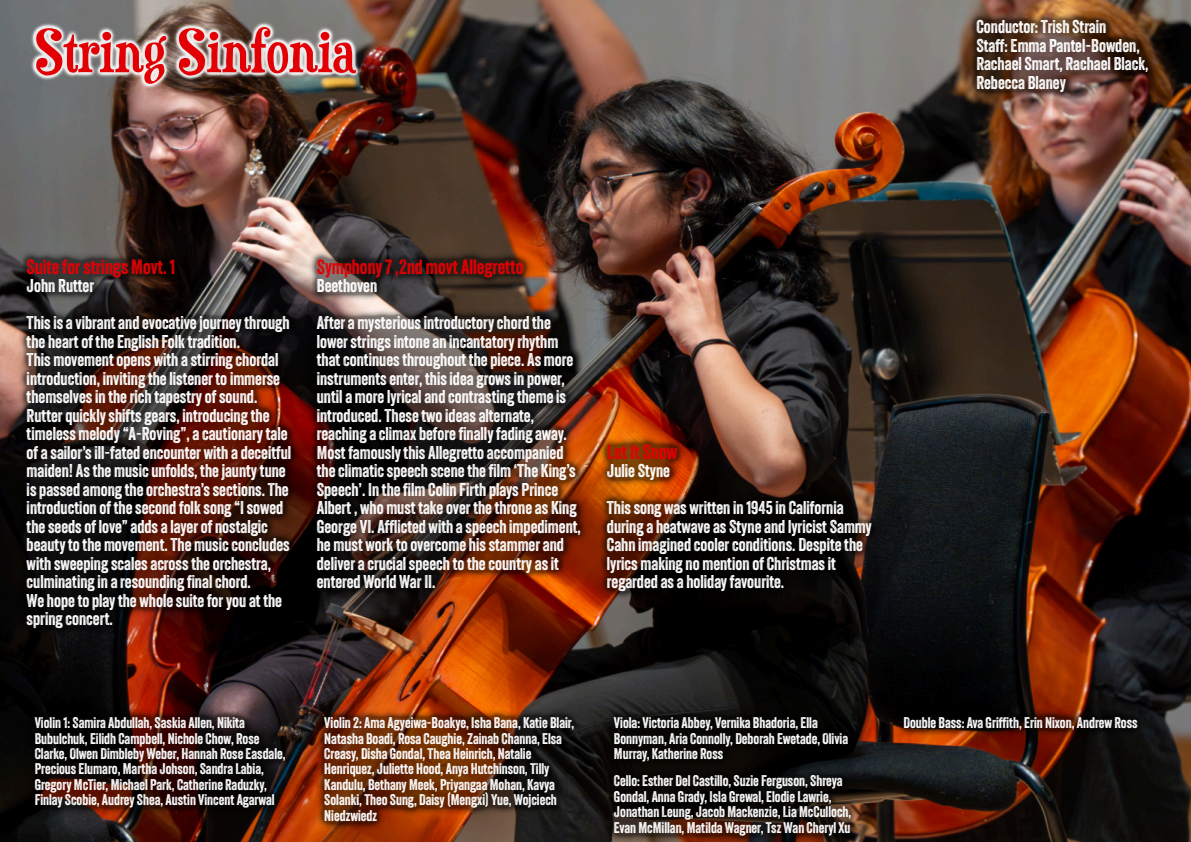
<style>
.page{position:relative;width:1191px;height:842px;background:#fff}
.page>*{position:absolute;margin:0;border:0;box-sizing:border-box;transform-origin:0 0}
.t1{font:56.5px "Duality";color:#e30005}
.t2{font:20px "Veneer";color:#e30004}
.t3{font:18px "Veneer";color:#fff}
.t4{font:15px "Veneer";color:#fff}
</style>
<div class="page">
<img style="left:0;top:0;width:1191px;height:842px">
<img style="left:17px;top:249px;width:863px;height:389px">
<img style="left:31px;top:21px;width:330px;height:69px">
<img style="left:967px;top:10px;width:190px;height:90px">
<img style="left:25px;top:707px;width:1121px;height:135px">
<p class="t1" style="left:35px;top:28px;width:322px">String Sinfonia</p>
<p class="t3" style="left:976px;top:20px;width:131px">Conductor: Trish Strain</p>
<p class="t3" style="left:976px;top:39px;width:165px">Staff: Emma Pantel-Bowden,</p>
<p class="t3" style="left:976px;top:57px;width:174px">Rachael Smart, Rachael Black,</p>
<p class="t3" style="left:976px;top:76px;width:91px">Rebecca Blaney</p>
<p class="t2" style="left:27px;top:259px;width:150px">Suite for strings Movt. 1</p>
<p class="t3" style="left:27px;top:279px;width:69px">John Rutter</p>
<p class="t3" style="left:27px;top:316px;width:264px">This is a vibrant and evocative journey through</p>
<p class="t3" style="left:27px;top:334px;width:215px">the heart of the English Folk tradition.</p>
<p class="t3" style="left:27px;top:353px;width:253px">This movement opens with a stirring chordal</p>
<p class="t3" style="left:27px;top:371px;width:255px">introduction, inviting the listener to immerse</p>
<p class="t3" style="left:27px;top:390px;width:232px">themselves in the rich tapestry of sound.</p>
<p class="t3" style="left:27px;top:408px;width:244px">Rutter quickly shifts gears, introducing the</p>
<p class="t3" style="left:27px;top:427px;width:262px">timeless melody “A-Roving”, a cautionary tale</p>
<p class="t3" style="left:27px;top:445px;width:266px">of a sailor’s ill-fated encounter with a deceitful</p>
<p class="t3" style="left:27px;top:464px;width:260px">maiden! As the music unfolds, the jaunty tune</p>
<p class="t3" style="left:27px;top:482px;width:264px">is passed among the orchestra’s sections. The</p>
<p class="t3" style="left:27px;top:501px;width:258px">introduction of the second folk song “I sowed</p>
<p class="t3" style="left:27px;top:519px;width:243px">the seeds of love” adds a layer of nostalgic</p>
<p class="t3" style="left:27px;top:538px;width:265px">beauty to the movement. The music concludes</p>
<p class="t3" style="left:27px;top:556px;width:246px">with sweeping scales across the orchestra,</p>
<p class="t3" style="left:27px;top:575px;width:226px">culminating in a resounding final chord.</p>
<p class="t3" style="left:27px;top:593px;width:257px">We hope to play the whole suite for you at the</p>
<p class="t3" style="left:27px;top:612px;width:88px">spring concert.</p>
<p class="t2" style="left:317px;top:259px;width:208px">Symphony 7 ,2nd movt Allegretto</p>
<p class="t3" style="left:317px;top:279px;width:62px">Beethoven</p>
<p class="t3" style="left:317px;top:316px;width:236px">After a mysterious introductory chord the</p>
<p class="t3" style="left:317px;top:334px;width:243px">lower strings intone an incantatory rhythm</p>
<p class="t3" style="left:317px;top:353px;width:258px">that continues throughout the piece. As more</p>
<p class="t3" style="left:317px;top:371px;width:249px">instruments enter, this idea grows in power,</p>
<p class="t3" style="left:317px;top:390px;width:251px">until a more lyrical and contrasting theme is</p>
<p class="t3" style="left:317px;top:408px;width:219px">introduced. These two ideas alternate,</p>
<p class="t3" style="left:317px;top:427px;width:251px">reaching a climax before finally fading away.</p>
<p class="t3" style="left:317px;top:445px;width:248px">Most famously this Allegretto accompanied</p>
<p class="t3" style="left:317px;top:464px;width:260px">the climatic speech scene the film ‘The King’s</p>
<p class="t3" style="left:317px;top:482px;width:243px">Speech’. In the film Colin Firth plays Prince</p>
<p class="t3" style="left:317px;top:501px;width:261px">Albert , who must take over the throne as King</p>
<p class="t3" style="left:317px;top:519px;width:266px">George VI. Afflicted with a speech impediment,</p>
<p class="t3" style="left:317px;top:538px;width:249px">he must work to overcome his stammer and</p>
<p class="t3" style="left:317px;top:556px;width:244px">deliver a crucial speech to the country as it</p>
<p class="t3" style="left:317px;top:575px;width:120px">entered World War II.</p>
<p class="t2" style="left:607px;top:444px;width:72px">Let It Snow</p>
<p class="t3" style="left:607px;top:464px;width:65px">Julie Styne</p>
<p class="t3" style="left:607px;top:501px;width:238px">This song was written in 1945 in California</p>
<p class="t3" style="left:607px;top:519px;width:266px">during a heatwave as Styne and lyricist Sammy</p>
<p class="t3" style="left:607px;top:538px;width:257px">Cahn imagined cooler conditions. Despite the</p>
<p class="t3" style="left:607px;top:556px;width:230px">lyrics making no mention of Christmas it</p>
<p class="t3" style="left:607px;top:575px;width:179px">regarded as a holiday favourite.</p>
<p class="t4" style="left:35px;top:717px;width:212px">Violin 1: Samira Abdullah, Saskia Allen, Nikita</p>
<p class="t4" style="left:35px;top:732px;width:226px">Bubulchuk, Eilidh Campbell, Nichole Chow, Rose</p>
<p class="t4" style="left:35px;top:748px;width:252px">Clarke, Olwen Dimbleby Weber, Hannah Rose Easdale,</p>
<p class="t4" style="left:35px;top:763px;width:231px">Precious Elumaro, Martha Johson, Sandra Labia,</p>
<p class="t4" style="left:35px;top:779px;width:234px">Gregory McTier, Michael Park, Catherine Raduzky,</p>
<p class="t4" style="left:35px;top:794px;width:241px">Finlay Scobie, Audrey Shea, Austin Vincent Agarwal</p>
<p class="t4" style="left:324px;top:717px;width:251px">Violin 2: Ama Agyeiwa-Boakye, Isha Bana, Katie Blair,</p>
<p class="t4" style="left:324px;top:732px;width:239px">Natasha Boadi, Rosa Caughie, Zainab Channa, Elsa</p>
<p class="t4" style="left:324px;top:748px;width:209px">Creasy, Disha Gondal, Thea Heinrich, Natalie</p>
<p class="t4" style="left:324px;top:763px;width:227px">Henriquez, Juliette Hood, Anya Hutchinson, Tilly</p>
<p class="t4" style="left:324px;top:779px;width:232px">Kandulu, Bethany Meek, Priyangaa Mohan, Kavya</p>
<p class="t4" style="left:324px;top:794px;width:234px">Solanki, Theo Sung, Daisy (Mengxi) Yue, Wojciech</p>
<p class="t4" style="left:324px;top:810px;width:54px">Niedzwiedz</p>
<p class="t4" style="left:614px;top:717px;width:205px">Viola: Victoria Abbey, Vernika Bhadoria, Ella</p>
<p class="t4" style="left:614px;top:732px;width:236px">Bonnyman, Aria Connolly, Deborah Ewetade, Olivia</p>
<p class="t4" style="left:614px;top:748px;width:111px">Murray, Katherine Ross</p>
<p class="t4" style="left:614px;top:775px;width:230px">Cello: Esther Del Castillo, Suzie Ferguson, Shreya</p>
<p class="t4" style="left:614px;top:791px;width:219px">Gondal, Anna Grady, Isla Grewal, Elodie Lawrie,</p>
<p class="t4" style="left:614px;top:806px;width:239px">Jonathan Leung, Jacob Mackenzie, Lia McCulloch,</p>
<p class="t4" style="left:614px;top:822px;width:238px">Evan McMillan, Matilda Wagner, Tsz Wan Cheryl Xu</p>
<p class="t4" style="left:903px;top:717px;width:235px">Double Bass: Ava Griffith, Erin Nixon, Andrew Ross</p>
</div>
